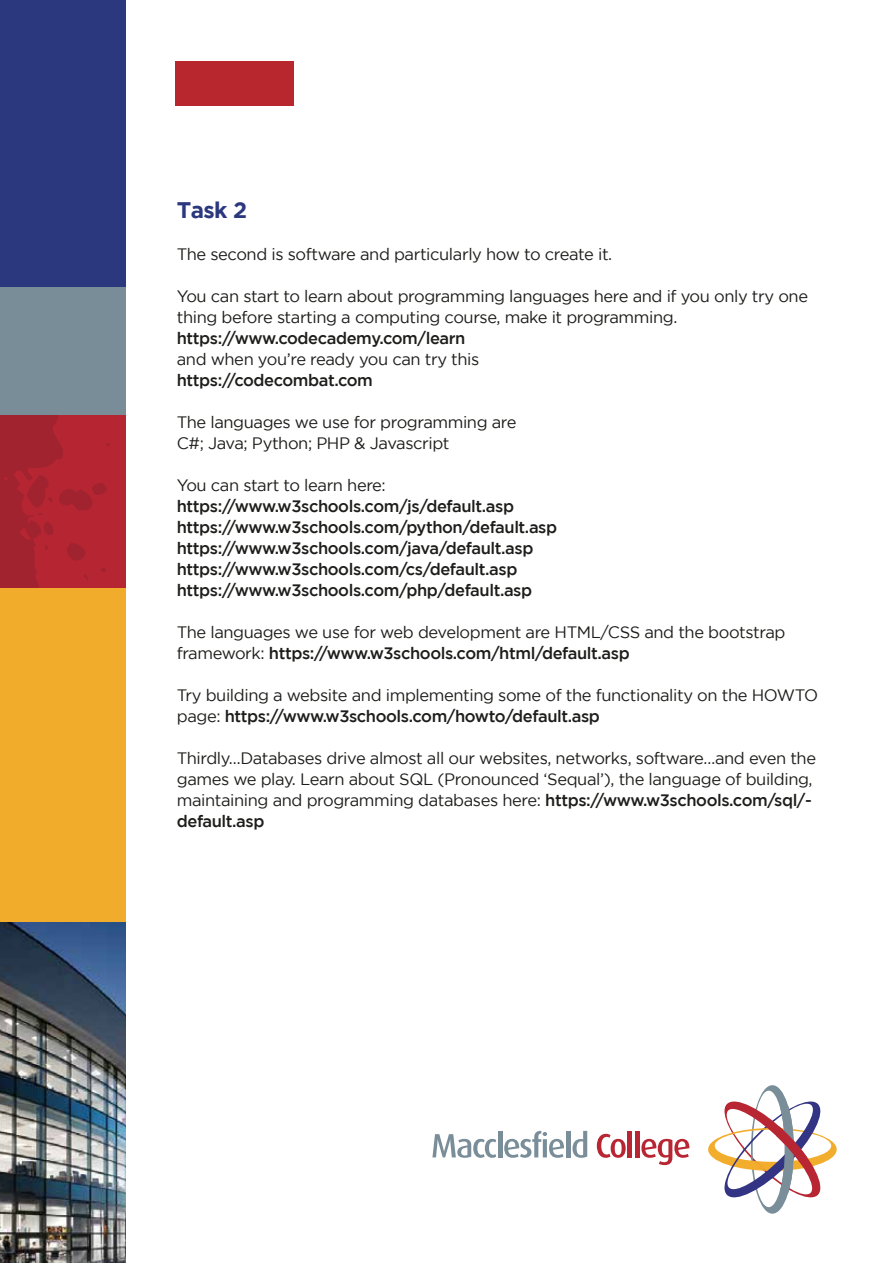
<style>
.page{position:relative;width:893px;height:1263px;background:#fff}
.page>*{position:absolute;margin:0;border:0;box-sizing:border-box;transform-origin:0 0}
.t1{font:700 22.5px "Gotham";color:#2b387d}
.t2{font:16.5px/21px "Gotham";letter-spacing:-.025em;color:#1d1d1b}
.t3{font:500 16.5px/21px "Gotham";letter-spacing:-.025em;color:#1d1d1b}
.s1{font-weight:500}
</style>
<div class="page">
<div style="left:176px;top:61px;width:118px;height:44px;background:#b8272e"></div>
<svg style="left:708px;top:1085px;width:129px;height:129px"></svg>
<svg style="left:432px;top:1134px;width:64px;height:24px"></svg>
<hr style="left:498px;top:1131px;width:4px;height:26px;background:#798e99">
<svg style="left:504px;top:1130px;width:60px;height:28px"></svg>
<hr style="left:566px;top:1131px;width:4px;height:26px;background:#798e99">
<svg style="left:572px;top:1131px;width:15px;height:27px"></svg>
<svg style="left:597px;top:1134px;width:29px;height:24px"></svg>
<hr style="left:628px;top:1131px;width:4px;height:26px;background:#b72632">
<hr style="left:635px;top:1131px;width:4px;height:26px;background:#b72632">
<svg style="left:641px;top:1139px;width:48px;height:26px"></svg>
<img style="left:0;top:922px;width:126px;height:341px">
<div style="left:0;top:0;width:126px;height:427px;background:#2b387d"></div>
<div style="left:0;top:370px;width:126px;height:504px;background:#b62532"></div>
<div style="left:0;top:287px;width:126px;height:128px;background:#798d98"></div>
<div style="left:0;top:588px;width:126px;height:334px;background:#f2ac2c"></div>
<svg style="left:0;top:415px;width:109px;height:173px"></svg>
<h1 class="t1" style="left:177px;top:197px;width:72px">Task 2</h1>
<p class="t2" style="left:177px;top:243px;width:437px">The second is software and particularly how to create it.</p>
<p class="t2" style="left:177px;top:285px;width:633px">You can start to learn about programming languages here and if you only try one thing before starting a computing course, make it programming.</p>
<p class="t3" style="left:177px;top:327px;width:290px">https://www.codecademy.com/learn</p>
<p class="t2" style="left:177px;top:348px;width:304px">and when you’re ready you can try this</p>
<p class="t3" style="left:177px;top:369px;width:198px">https://codecombat.com</p>
<p class="t2" style="left:177px;top:411px;width:341px">The languages we use for programming are<br>C#; Java; Python; PHP &amp; Javascript</p>
<p class="t2" style="left:177px;top:474px;width:211px">You can start to learn here:</p>
<p class="t3" style="left:177px;top:495px;width:382px">https://www.w3schools.com/js/default.asp https://www.w3schools.com/python/default.asp https://www.w3schools.com/java/default.asp https://www.w3schools.com/cs/default.asp https://www.w3schools.com/php/default.asp</p>
<p class="t2" style="left:177px;top:621px;width:610px">The languages we use for web development are HTML/CSS and the bootstrap framework: <span class="s1">https://www.w3schools.com/html/default.asp</span></p>
<p class="t2" style="left:177px;top:684px;width:643px">Try building a website and implementing some of the functionality on the HOWTO page: <span class="s1">https://www.w3schools.com/howto/default.asp</span></p>
<p class="t2" style="left:177px;top:747px;width:641px">Thirdly…Databases drive almost all our websites, networks, software…and even the games we play. Learn about SQL (Pronounced ‘Sequal’), the language of building, maintaining and programming databases here: <span class="s1">https://www.w3schools.com/sql/- default.asp</span></p>
</div>
